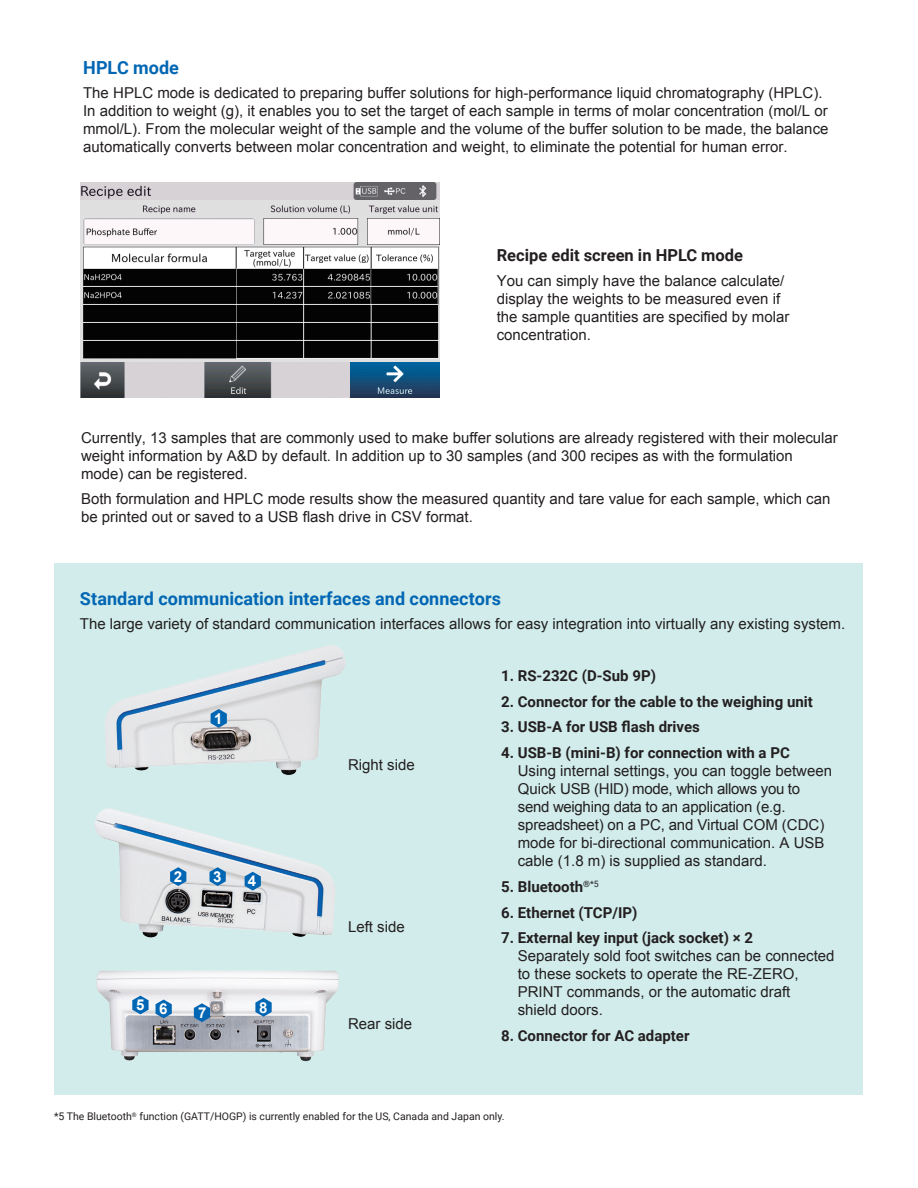
<style>
.page{position:relative;width:918px;height:1188px;background:#fff}
.page>*{position:absolute;margin:0;border:0;box-sizing:border-box;transform-origin:0 0}
.Subhead{font:700 18px "Roboto";color:#0166b3}
.t1{font:700 16.5px "Roboto";color:#231f20}
.Body{font:15px/18px "Arial";color:#231f20}
.t2{font:700 15px "Roboto";color:#231f20}
.t3{font:700 15px "Arial";color:#fff}
.t4{font:10.5px "Roboto";color:#231f20}
.s1{font-family:"Roboto";font-weight:700}
</style>
<div class="page">
<div style="left:55px;top:564px;width:808px;height:531px;background:#d1eceb"></div>
<img style="left:104px;top:645px;width:242px;height:129px">
<img style="left:94px;top:774px;width:242px;height:160px">
<img style="left:96px;top:934px;width:243px;height:128px">
<img style="left:81px;top:182px;width:359px;height:216px">
<svg style="left:255px;top:998px;width:17px;height:19px"></svg>
<svg style="left:211px;top:709px;width:16px;height:19px"></svg>
<svg style="left:245px;top:872px;width:16px;height:19px"></svg>
<svg style="left:132px;top:996px;width:17px;height:18px"></svg>
<svg style="left:194px;top:1003px;width:16px;height:19px"></svg>
<svg style="left:170px;top:867px;width:16px;height:19px"></svg>
<svg style="left:210px;top:867px;width:16px;height:19px"></svg>
<svg style="left:156px;top:1000px;width:16px;height:18px"></svg>
<p class="Subhead" style="left:83px;top:54px;width:97px">HPLC mode</p>
<p class="Body" style="left:83px;top:84px;width:747px">The HPLC mode is dedicated to preparing buffer solutions for high-performance liquid chromatography (HPLC).<br>In addition to weight (g), it enables you to set the target of each sample in terms of molar concentration (mol/L or mmol/L). From the molecular weight of the sample and the volume of the buffer solution to be made, the balance automatically converts between molar concentration and weight, to eliminate the potential for human error.</p>
<p class="t1" style="left:497px;top:243px;width:248px">Recipe edit screen in HPLC mode</p>
<p class="Body" style="left:497px;top:271px;width:294px">You can simply have the balance calculate/ display the weights to be measured even if the sample quantities are specified by molar concentration.</p>
<p class="Body" style="left:81px;top:429px;width:758px">Currently, 13 samples that are commonly used to make buffer solutions are already registered with their molecular weight information by A&amp;D by default. In addition up to 30 samples (and 300 recipes as with the formulation mode) can be registered.</p>
<p class="Body" style="left:81px;top:490px;width:751px">Both formulation and HPLC mode results show the measured quantity and tare value for each sample, which can be printed out or saved to a USB flash drive in CSV format.</p>
<p class="Subhead" style="left:80px;top:585px;width:423px">Standard communication interfaces and connectors</p>
<p class="Body" style="left:80px;top:615px;width:767px">The large variety of standard communication interfaces allows for easy integration into virtually any existing system.</p>
<p class="t2" style="left:501px;top:665px;width:156px">1. RS-232C (D-Sub 9P)</p>
<p class="t2" style="left:501px;top:691px;width:313px">2. Connector for the cable to the weighing unit</p>
<p class="t2" style="left:501px;top:716px;width:200px">3. USB-A for USB flash drives</p>
<p class="Body" style="left:518px;top:744px;width:316px;text-indent:-17px"><span class="s1">4. USB-B (mini-B) for connection with a PC<br></span>Using internal settings, you can toggle between Quick USB (HID) mode, which allows you to send weighing data to an application (e.g. spreadsheet) on a PC, and Virtual COM (CDC) mode for bi-directional communication. A USB cable (1.8 m) is supplied as standard.</p>
<p class="t2" style="left:501px;top:876px;width:99px">5. Bluetooth<sup>®</sup><sup>*5</sup></p>
<p class="t2" style="left:501px;top:902px;width:138px">6. Ethernet (TCP/IP)</p>
<p class="Body" style="left:518px;top:929px;width:318px;text-indent:-17px"><span class="s1">7. External key input (jack socket) × 2<br></span>Separately sold foot switches can be connected to these sockets to operate the RE-ZERO, PRINT commands, or the automatic draft<br>shield doors.</p>
<p class="t2" style="left:501px;top:1025px;width:190px">8. Connector for AC adapter</p>
<p class="t3" style="left:214px;top:709px;width:10px">1</p>
<p class="Body" style="left:348px;top:756px;width:68px">Right side</p>
<p class="t3" style="left:174px;top:867px;width:10px">2</p>
<p class="t3" style="left:213px;top:867px;width:10px">3</p>
<p class="t3" style="left:248px;top:871px;width:10px">4</p>
<p class="Body" style="left:348px;top:918px;width:58px">Left side</p>
<p class="t3" style="left:136px;top:995px;width:10px">5</p>
<p class="t3" style="left:259px;top:997px;width:10px">8</p>
<p class="t3" style="left:159px;top:999px;width:10px">6</p>
<p class="t3" style="left:198px;top:1003px;width:10px">7</p>
<p class="Body" style="left:348px;top:1015px;width:66px">Rear side</p>
<p class="t4" style="left:54px;top:1109px;width:452px">*5 The Bluetooth<sup>®</sup> function (GATT/HOGP) is currently enabled for the US, Canada and Japan only.</p>
</div>
